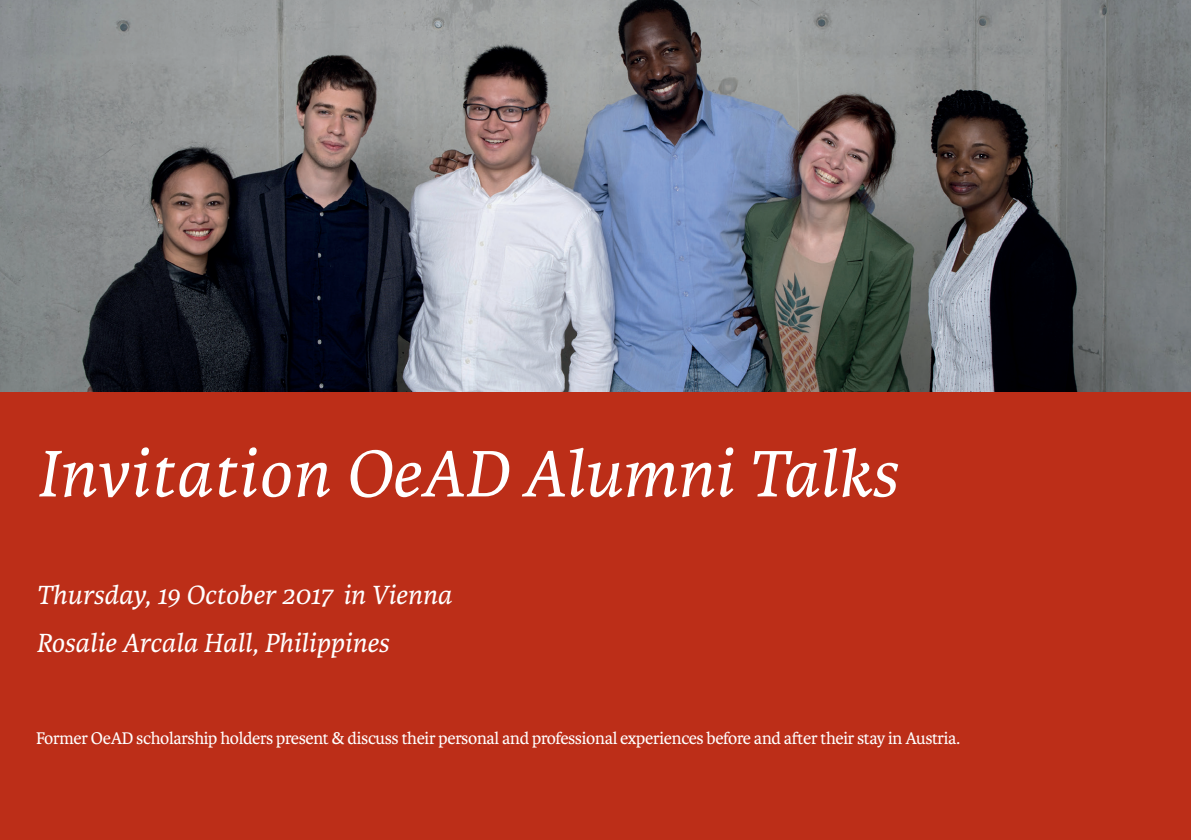
<style>
.page{position:relative;width:1191px;height:840px;background:#fff}
.page>*{position:absolute;margin:0;border:0;box-sizing:border-box;transform-origin:0 0}
.t1{font:italic 70px "Karmina";color:#fff}
.t2{font:italic 28px/48px "Karmina";color:#fff}
.t3{font:18px "Karmina";letter-spacing:-.02em;color:#fff}
</style>
<div class="page">
<div style="left:0;top:391px;width:1191px;height:448px;background:#bc2e18"></div>
<img style="left:0;top:0;width:1191px;height:391px">
<h1 class="t1" style="left:36px;top:435px;width:862px">Invitation OeAD Alumni Talks</h1>
<h2 class="t2" style="left:36px;top:571px;width:417px">Thursday, 19 October 2017 in Vienna<br>Rosalie Arcala Hall, Philippines</h2>
<p class="t3" style="left:36px;top:727px;width:925px">Former OeAD scholarship holders present &amp; discuss their personal and professional experiences before and after their stay in Austria.</p>
</div>
